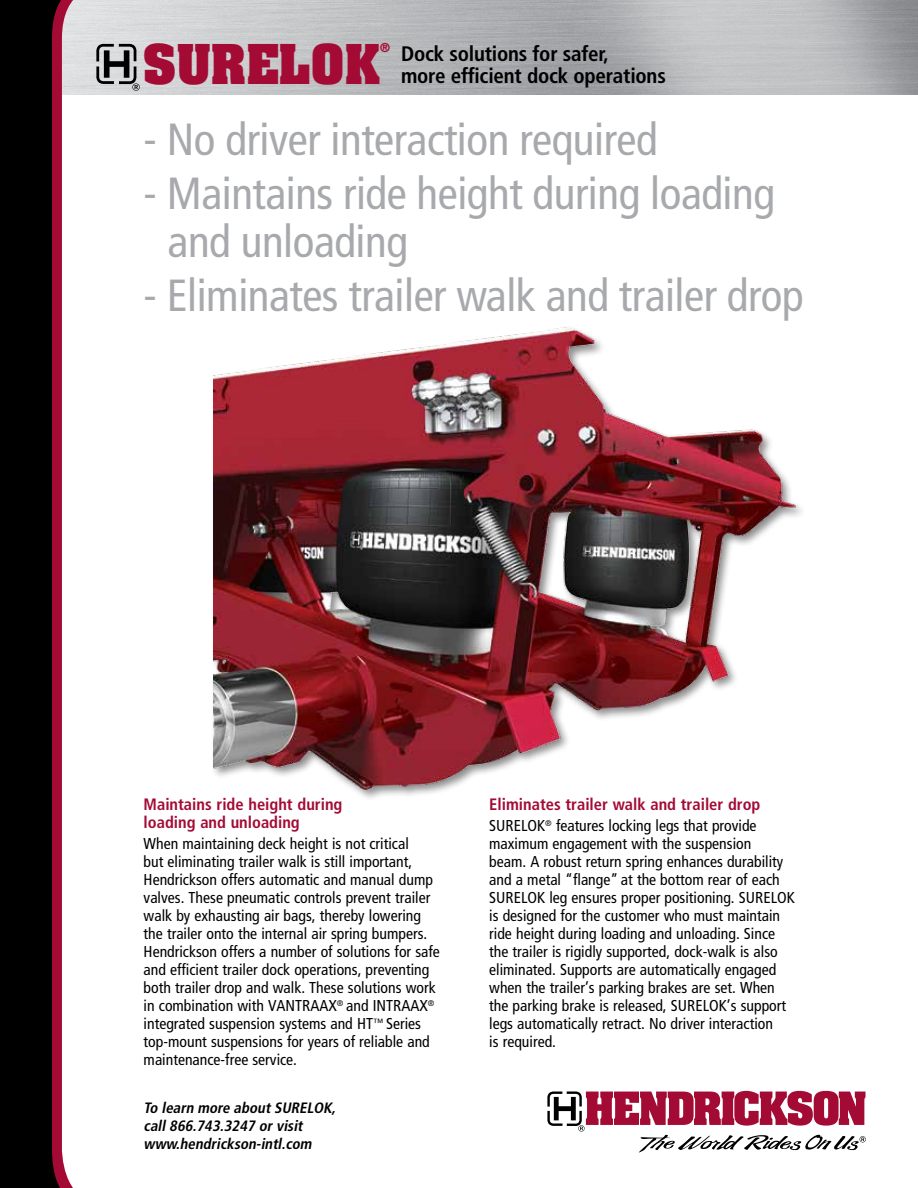
<style>
.page{position:relative;width:918px;height:1188px;background:#fff}
.page>*{position:absolute;margin:0;border:0;box-sizing:border-box;transform-origin:0 0}
.t1{font:700 46.65px "Aachen Std";color:#a30b35}
.t2{font:condensed 45px/48px "Frutiger LT Std";letter-spacing:-.01em;color:#a7a9ac}
.t3{font:700 condensed 21px/22.5px "Frutiger LT Std";letter-spacing:-.01em;color:#000}
.t4{font:700 condensed 16.5px/18px "Frutiger LT Std";color:#a30b35}
.t5{font:condensed 15.75px/18px "Frutiger LT Std";color:#000}
.t6{font:italic 700 condensed 15px/18px "Frutiger LT Std";color:#000}
</style>
<div class="page">
<img style="left:213px;top:326px;width:589px;height:472px">
<svg style="left:547px;top:1091px;width:319px;height:61px"></svg>
<svg style="left:99px;top:44px;width:41px;height:47px;background:#8e8f90"></svg>
<svg style="left:91px;top:0;width:8px;height:95px"></svg>
<svg style="left:0;top:0;width:91px;height:1188px;fill:#000"></svg>
<h1 class="t1" style="left:143px;top:30px;width:239px">SURELOK</h1>
<h3 class="t3" style="left:401px;top:42px;width:266px;text-indent:-21px"><sup>®</sup> Dock solutions for safer,<br>more efficient dock operations</h3>
<h2 class="t2" style="left:144px;top:116px;width:516px">- No driver interaction required</h2>
<h2 class="t2" style="left:168px;top:170px;width:609px;text-indent:-24px">- Maintains ride height during loading and unloading</h2>
<h2 class="t2" style="left:144px;top:272px;width:662px">- Eliminates trailer walk and trailer drop</h2>
<p class="t4" style="left:144px;top:796px;width:200px">Maintains ride height during loading and unloading</p>
<p class="t5" style="left:144px;top:835px;width:298px">When maintaining deck height is not critical<br>but eliminating trailer walk is still important, Hendrickson offers automatic and manual dump valves. These pneumatic controls prevent trailer walk by exhausting air bags, thereby lowering the trailer onto the internal air spring bumpers.<br>Hendrickson offers a number of solutions for safe and efficient trailer dock operations, preventing both trailer drop and walk. These solutions work in combination with VANTRAAX<sup>®</sup> and INTRAAX<sup>® </sup>integrated suspension systems and HT<sup>™</sup> Series top-mount suspensions for years of reliable and maintenance-free service.</p>
<p class="t6" style="left:144px;top:1099px;width:197px">To learn more aboutSURELOK, call866.743.3247 orvisit www.hendrickson-intl.com</p>
<p class="t4" style="left:489px;top:796px;width:273px">Eliminates trailer walk and trailer drop</p>
<p class="t5" style="left:489px;top:817px;width:307px">SURELOK<sup>®</sup> features locking legs that provide maximum engagement with the suspension<br>beam. A robust return spring enhances durability and a metal “flange” at the bottom rear of each SURELOK leg ensures proper positioning. SURELOK is designed for the customer who must maintain ride height during loading and unloading. Since the trailer is rigidly supported, dock-walk is also eliminated. Supports are automatically engaged when the trailer’s parking brakes are set. When the parking brake is released, SURELOK’s support legs automatically retract. No driver interaction<br>is required.</p>
</div>
